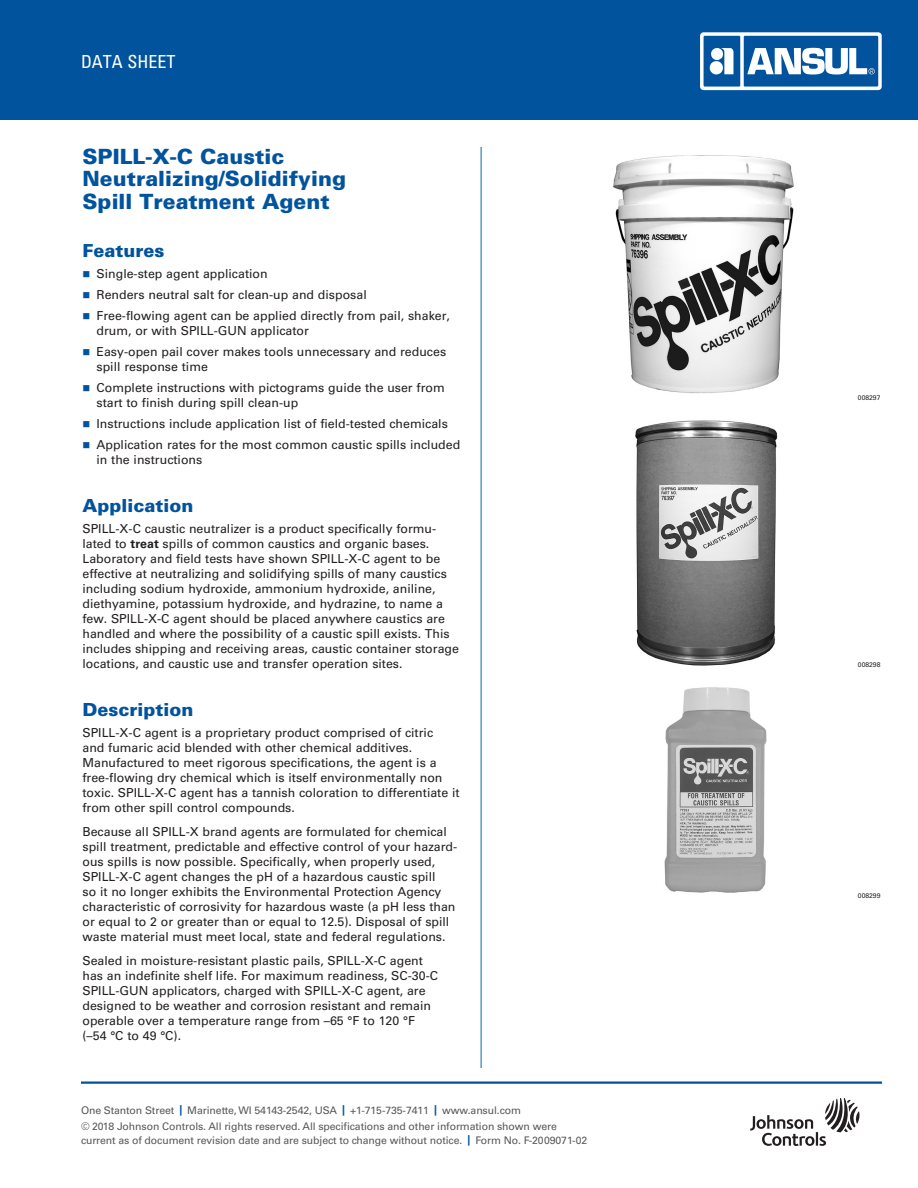
<style>
.page{position:relative;width:918px;height:1188px;background:#fff}
.page>*{position:absolute;margin:0;border:0;box-sizing:border-box;transform-origin:0 0}
._02_Data_Sheet_Heade{font:900 21px/22.5px "Univers LT Std";color:#01539e}
._03_12_pt_Blue_Heade{font:900 18px "Univers LT Std";color:#01539e}
.t1{font:condensed 18px "Univers LT Std";color:#fff}
._05_Text_1st_Graph{font:12.3px/15px "Univers LT Std";color:#231f20}
._06_Text_8_25{font:12.3px/15px "Univers LT Std";color:#231f20}
._08_Bullet_Text{font:12.3px/15px "Univers LT Std";color:#231f20}
._07_Bullet_Text_1st{font:12.3px "Univers LT Std";color:#231f20}
.t2{font:10.5px/16.4px "Univers LT Std";letter-spacing:-.01em;color:#57585a}
._15___of_Art_Drawing{font:6.75px "Univers LT Std";color:#231f20}
.s1{color:#01539e}
.s2{font-weight:700}
.s3{font-weight:700;color:#01539e}
</style>
<div class="page">
<div style="left:0;top:0;width:918px;height:120px;background:#01539e"></div>
<hr style="left:481px;top:147px;width:1px;height:921px;background:#0068a9">
<hr style="left:81px;top:1082px;width:801px;height:2px;background:#01539e">
<svg style="left:750px;top:1098px;width:109px;height:48px"></svg>
<svg style="left:700px;top:32px;width:182px;height:58px"></svg>
<img style="left:613px;top:155px;width:181px;height:238px">
<img style="left:635px;top:420px;width:143px;height:246px">
<img style="left:664px;top:687px;width:103px;height:206px">
<h2 class="t1" style="left:81px;top:50px;width:96px">DATA SHEET</h2>
<p class="_02_Data_Sheet_Heade" style="left:82px;top:145px;width:265px">SPILL-X-C Caustic<br>Neutralizing/Solidifying<br>Spill Treatment Agent</p>
<p class="_03_12_pt_Blue_Heade" style="left:82px;top:239px;width:83px">Features</p>
<p class="_07_Bullet_Text_1st" style="left:82px;top:266px;width:187px"><span class="s1">■</span> Single-step agent application</p>
<p class="_08_Bullet_Text" style="left:82px;top:287px;width:286px"><span class="s1">■</span> Renders neutral salt for clean-up and disposal</p>
<p class="_08_Bullet_Text" style="left:97px;top:308px;width:355px;text-indent:-14px"><span class="s1">■</span> Free-flowing agent can be applied directly from pail, shaker, drum, or with SPILL‑GUN applicator</p>
<p class="_08_Bullet_Text" style="left:97px;top:344px;width:351px;text-indent:-14px"><span class="s1">■</span> Easy-open pail cover makes tools unnecessary and reduces spill response time</p>
<p class="_08_Bullet_Text" style="left:97px;top:380px;width:350px;text-indent:-14px"><span class="s1">■</span> Complete instructions with pictograms guide the user from start to finish during spill clean-up</p>
<p class="_08_Bullet_Text" style="left:82px;top:416px;width:367px"><span class="s1">■</span> Instructions include application list of field-tested chemicals</p>
<p class="_08_Bullet_Text" style="left:97px;top:437px;width:365px;text-indent:-14px"><span class="s1">■</span> Application rates for the most common caustic spills included in the instructions</p>
<p class="_03_12_pt_Blue_Heade" style="left:82px;top:494px;width:112px">Application</p>
<p class="_05_Text_1st_Graph" style="left:82px;top:521px;width:378px">SPILL-X-C caustic neutralizer is a product specifically formu&shy;lated to <span class="s2">treat</span> spills of common caustics and organic bases.<br>Laboratory and field tests have shown SPILL-X-C agent to be effective at neutralizing and solidifying spills of many caustics including sodium hydroxide, ammonium hydroxide, aniline, diethyamine, potassium hydroxide, and hydrazine, to name a few. SPILL-X-C agent should be placed anywhere caustics are handled and where the possibility of a caustic spill exists. This includes shipping and receiving areas, caustic container storage locations, and caustic use and transfer operation sites.</p>
<p class="_03_12_pt_Blue_Heade" style="left:82px;top:698px;width:112px">Description</p>
<p class="_05_Text_1st_Graph" style="left:82px;top:725px;width:379px">SPILL-X-C agent is a proprietary product comprised of citric<br>and fumaric acid blended with other chemical additives.<br>Manufactured to meet rigorous specifications, the agent is a free-flowing dry chemical which is itself environmentally non toxic. SPILL-X-C agent has a tannish coloration to differentiate it from other spill control compounds.</p>
<p class="_06_Text_8_25" style="left:82px;top:824px;width:376px">Because all SPILL-X brand agents are formulated for chemical spill treatment, predictable and effective control of your hazard&shy;ous spills is now possible. Specifically, when properly used, SPILL-X-C agent changes the pH of a hazardous caustic spill<br>so it no longer exhibits the Environmental Protection Agency characteristic of corrosivity for hazardous waste (a pH less than or equal to 2 or greater than or equal to 12.5). Disposal of spill waste material must meet local, state and federal regulations.</p>
<p class="_06_Text_8_25" style="left:82px;top:953px;width:357px">Sealed in moisture-resistant plastic pails, SPILL-X-C agent has an indefinite shelf life. For maximum readiness, SC-30-C SPILL‑GUN applicators, charged with SPILL-X-C agent, are designed to be weather and corrosion resistant and remain operable over a temperature range from –65 °F to 120 °F (–54 °C to 49 °C).</p>
<p class="t2" style="left:81px;top:1102px;width:477px">One Stanton Street <span class="s3">|</span> Marinette, WI 54143-2542, USA <span class="s3">|</span> +1-715-735-7411 <span class="s3">|</span> www.ansul.com<br>© 2018 Johnson Controls. All rights reserved. All specifications and other information shown were</p>
<p class="t2" style="left:81px;top:1132px;width:508px">current as of document revision date and are subject to change without notice. <span class="s3">|</span> Form No. F-2009071-02</p>
<p class="_15___of_Art_Drawing" style="left:858px;top:394px;width:24px">008297</p>
<p class="_15___of_Art_Drawing" style="left:858px;top:661px;width:24px">008298</p>
<p class="_15___of_Art_Drawing" style="left:858px;top:892px;width:24px">008299</p>
</div>
